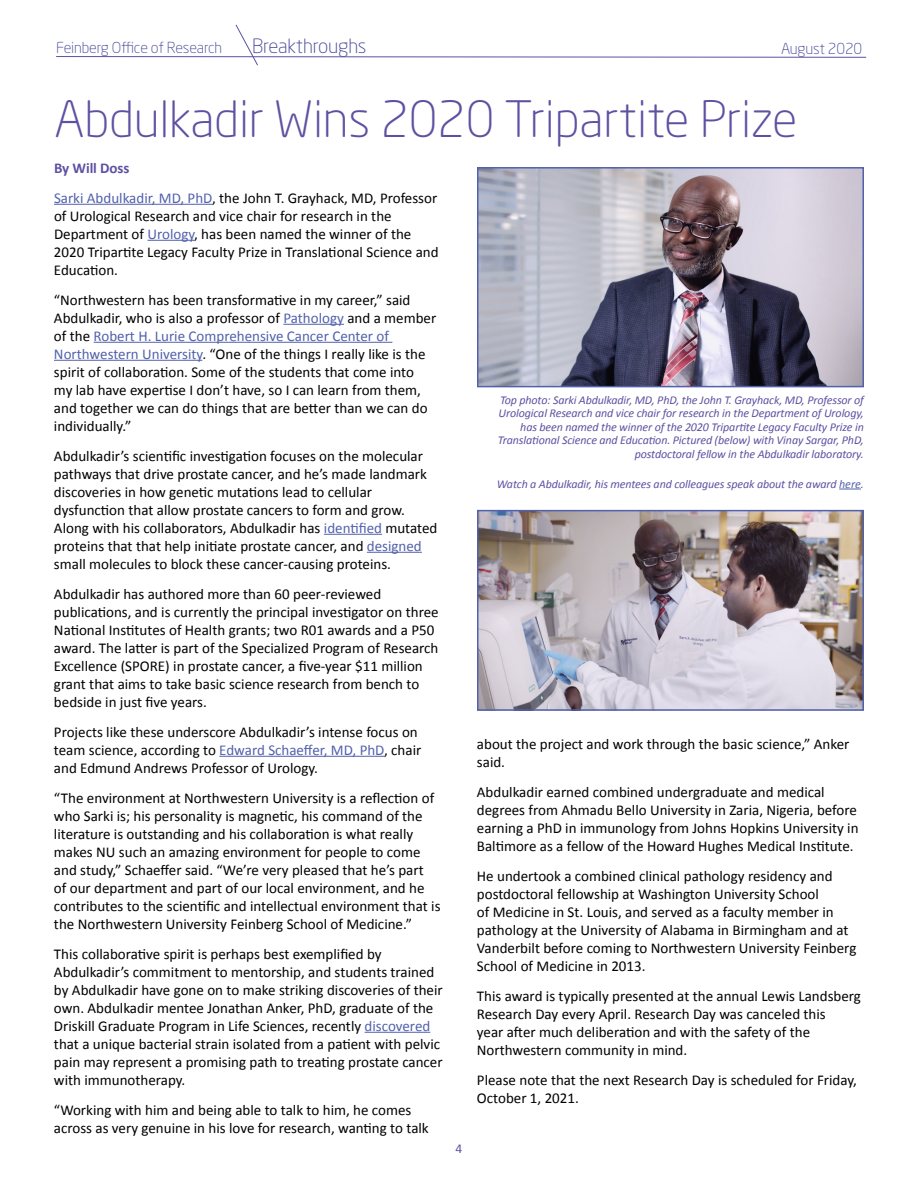
<style>
.page{position:relative;width:918px;height:1188px;background:#fff}
.page>*{position:absolute;margin:0;border:0;box-sizing:border-box;transform-origin:0 0}
.t1{font:300 49.5px "Neo Sans Pro";letter-spacing:-.005em;color:#5d51a2}
.t2{font:300 19.5px "Neo Sans Pro";letter-spacing:-.01em;color:#484a9a}
.t3{font:15px/18px "Calibri";color:#000}
.t4{font:300 15px "Neo Sans Pro";letter-spacing:-.01em;color:#484a9a}
.t5{font:13.5px "Calibri";color:#5d51a2}
.t6{font:italic 12px/13.5px "Calibri";letter-spacing:-.01em;color:#5d51a2;text-align:right}
.s1{font-weight:700;color:#5d51a2}
.s2{color:#5261ac}
</style>
<div class="page">
<hr style="left:54px;top:204px;width:158px;height:1px;background:#5261ac">
<hr style="left:147px;top:240px;width:47px;height:1px;background:#5261ac">
<hr style="left:283px;top:324px;width:61px;height:1px;background:#5261ac">
<hr style="left:94px;top:342px;width:298px;height:1px;background:#5261ac">
<hr style="left:54px;top:360px;width:148px;height:1px;background:#5261ac">
<hr style="left:324px;top:534px;width:58px;height:1px;background:#5261ac">
<hr style="left:367px;top:552px;width:55px;height:1px;background:#5261ac">
<hr style="left:219px;top:756px;width:165px;height:1px;background:#5261ac">
<hr style="left:365px;top:1032px;width:65px;height:1px;background:#5261ac">
<img style="left:480px;top:170px;width:381px;height:214px">
<div style="left:477px;top:167px;width:387px;height:220px;border:2px solid #5261ac"></div>
<img style="left:480px;top:513px;width:381px;height:195px">
<div style="left:477px;top:510px;width:387px;height:201px;border:2px solid #5261ac"></div>
<svg style="left:839px;top:489px;width:22px;height:1px"></svg>
<svg style="left:56px;top:24px;width:811px;height:42px"></svg>
<p class="t4" style="left:56px;top:39px;width:167px">Feinberg Office of Research</p>
<h2 class="t2" style="left:252px;top:34px;width:116px">Breakthroughs</h2>
<p class="t4" style="left:781px;top:39px;width:83px">August 2020</p>
<h1 class="t1" style="left:54px;top:90px;width:745px">Abdulkadir Wins 2020 Tripartite Prize</h1>
<p class="t3" style="left:54px;top:152px;width:385px;line-height:30px"><span class="s1">By Will Doss<br></span><span class="s2">Sarki Abdulkadir, MD, PhD</span>, the John T. Grayhack, MD, Professor</p>
<p class="t3" style="left:54px;top:206px;width:386px">of Urological Research and vice chair for research in the Department of <span class="s2">Urology</span>, has been named the winner of the 2020 Tripartite Legacy Faculty Prize in Translational Science and Education.</p>
<p class="t3" style="left:54px;top:290px;width:384px">“Northwestern has been transformative in my career,” said Abdulkadir, who is also a professor of <span class="s2">Pathology</span> and a member of the <span class="s2">Robert H. Lurie Comprehensive Cancer Center of Northwestern University</span>. “One of the things I really like is the spirit of collaboration. Some of the students that come into<br>my lab have expertise I don’t have, so I can learn from them, and together we can do things that are better than we can do individually.”</p>
<p class="t3" style="left:54px;top:446px;width:385px">Abdulkadir’s scientific investigation focuses on the molecular pathways that drive prostate cancer, and he’s made landmark discoveries in how genetic mutations lead to cellular dysfunction that allow prostate cancers to form and grow.<br>Along with his collaborators, Abdulkadir has <span class="s2">identified</span> mutated proteins that that help initiate prostate cancer, and <span class="s2">designed </span>small molecules to block these cancer-causing proteins.</p>
<p class="t3" style="left:54px;top:584px;width:386px">Abdulkadir has authored more than 60 peer-reviewed publications, and is currently the principal investigator on three National Institutes of Health grants; two R01 awards and a P50 award. The latter is part of the Specialized Program of Research Excellence (SPORE) in prostate cancer, a five-year $11 million grant that aims to take basic science research from bench to bedside in just five years.</p>
<p class="t3" style="left:54px;top:722px;width:369px">Projects like these underscore Abdulkadir’s intense focus on team science, according to <span class="s2">Edward Schaeffer, MD, PhD</span>, chair and Edmund Andrews Professor of Urology.</p>
<p class="t3" style="left:54px;top:788px;width:388px">“The environment at Northwestern University is a reflection of who Sarki is; his personality is magnetic, his command of the literature is outstanding and his collaboration is what really makes NU such an amazing environment for people to come and study,” Schaeffer said. “We’re very pleased that he’s part<br>of our department and part of our local environment, and he contributes to the scientific and intellectual environment that is the Northwestern University Feinberg School of Medicine.”</p>
<p class="t3" style="left:54px;top:944px;width:390px">This collaborative spirit is perhaps best exemplified by Abdulkadir’s commitment to mentorship, and students trained by Abdulkadir have gone on to make striking discoveries of their own. Abdulkadir mentee Jonathan Anker, PhD, graduate of the Driskill Graduate Program in Life Sciences, recently <span class="s2">discovered </span>that a unique bacterial strain isolated from a patient with pelvic pain may represent a promising path to treating prostate cancer with immunotherapy.</p>
<p class="t3" style="left:54px;top:1100px;width:376px">“Working with him and being able to talk to him, he comes across as very genuine in his love for research, wanting to talk</p>
<p class="t5" style="left:456px;top:1140px;width:8px">4</p>
<p class="t6" style="left:498px;top:392px;width:368px">Top photo: Sarki Abdulkadir, MD, PhD, the John T. Grayhack, MD, Professor of Urological Research and vice chair for research in the Department of Urology, has been named the winner of the 2020 Tripartite Legacy Faculty Prize in Translational Science and Education. Pictured (below) with Vinay Sargar, PhD, postdoctoral fellow in the Abdulkadir laboratory.</p>
<p class="t6" style="left:497px;top:476px;width:369px">Watch a Abdulkadir, his mentees and colleagues speak about the award <span class="s2">here</span>.</p>
<p class="t3" style="left:477px;top:734px;width:374px">about the project and work through the basic science,” Anker said.</p>
<p class="t3" style="left:477px;top:782px;width:383px">Abdulkadir earned combined undergraduate and medical degrees from Ahmadu Bello University in Zaria, Nigeria, before earning a PhD in immunology from Johns Hopkins University in Baltimore as a fellow of the Howard Hughes Medical Institute.</p>
<p class="t3" style="left:477px;top:866px;width:381px">He undertook a combined clinical pathology residency and postdoctoral fellowship at Washington University School<br>of Medicine in St. Louis, and served as a faculty member in pathology at the University of Alabama in Birmingham and at Vanderbilt before coming to Northwestern University Feinberg School of Medicine in 2013.</p>
<p class="t3" style="left:477px;top:986px;width:386px">This award is typically presented at the annual Lewis Landsberg Research Day every April. Research Day was canceled this<br>year after much deliberation and with the safety of the Northwestern community in mind.</p>
<p class="t3" style="left:477px;top:1070px;width:381px">Please note that the next Research Day is scheduled for Friday,<br>October 1, 2021.</p>
</div>
